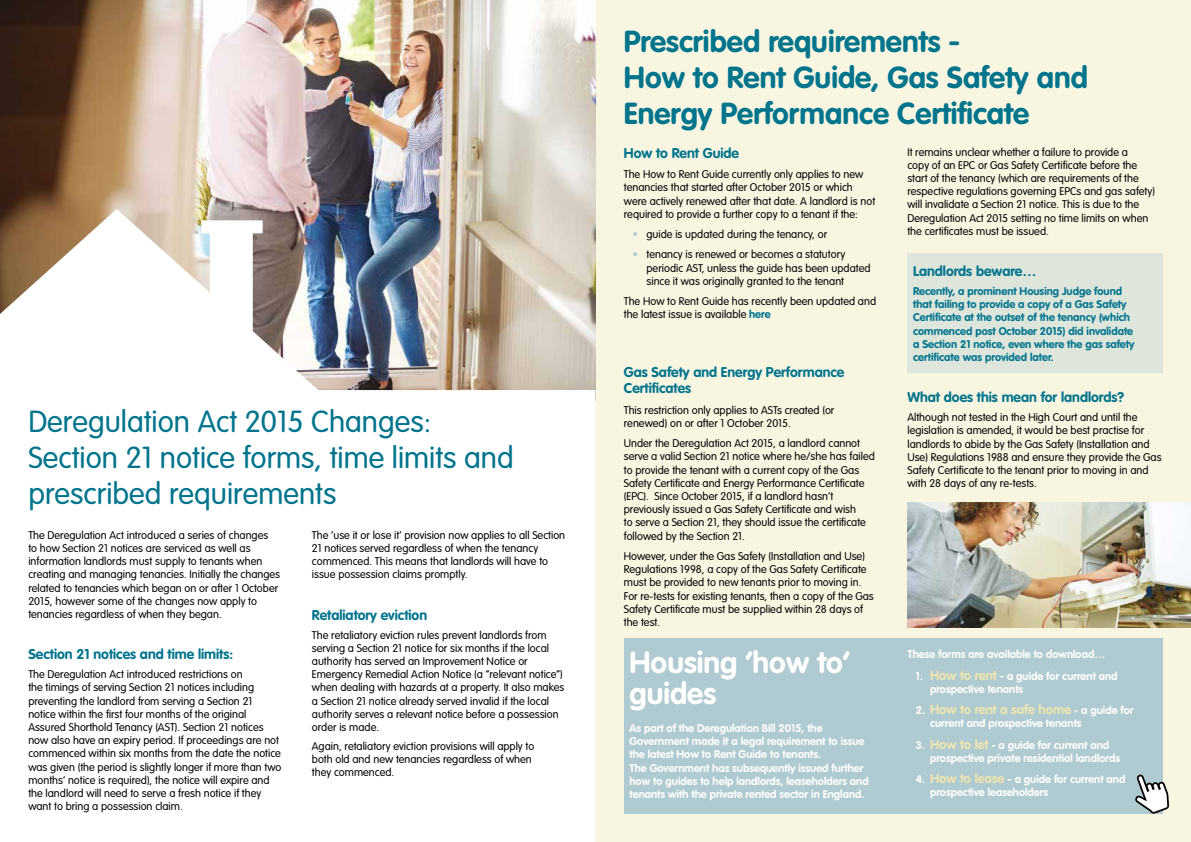
<style>
.page{position:relative;width:1191px;height:842px;background:#fff}
.page>*{position:absolute;margin:0;border:0;box-sizing:border-box;transform-origin:0 0}
.t1{font:300 30px/36px "VAG Rounded";color:#00748d}
.t2{font:700 30px/36px "VAG Rounded";color:#00748d}
.t3{font:700 30px/31px "VAG Rounded";color:#fff}
.t4{font:700 14px/16.8px "VAG Rounded";color:#00748d}
.t5{font:700 13px "VAG Rounded";color:#ede6b1}
.t6{font:300 11px/13.2px "VAG Rounded";color:#000}
.t7{font:700 11px/13.2px "VAG Rounded";color:#fff}
.t8{font:700 11px/13.2px "VAG Rounded";color:#00748d}
.s1{color:#afcad0}
.s2{font-weight:700;color:#00748d}
.s3{font-size:13px;color:#ede6b1}
.s4{font-size:11px;color:#fff}
</style>
<div class="page">
<div style="left:595px;top:0;width:596px;height:842px;background:#f8f5e1"></div>
<div style="left:907px;top:253px;width:255px;height:119px;background:#dee5db"></div>
<img style="left:0;top:0;width:595px;height:209px">
<img style="left:0;top:209px;width:595px;height:182px">
<div style="left:624px;top:638px;width:538px;height:176px;background:#afcad0"></div>
<svg style="left:1135px;top:774px;width:34px;height:40px"></svg>
<img style="left:907px;top:502px;width:284px;height:125px">
<h1 class="t1" style="left:28px;top:404px;width:487px">Deregulation Act 2015 Changes:<br>Section 21 notice forms, time limits and prescribed requirements</h1>
<p class="t6" style="left:28px;top:528px;width:253px">The Deregulation Act introduced a series of changes<br>to how Section 21 notices are serviced as well as information landlords must supply to tenants when creating and managing tenancies. Initially the changes related to tenancies which began on or after 1 October 2015, however some of the changes now apply to tenancies regardless of when they began.</p>
<p class="t4" style="left:28px;top:646px;width:206px">Section 21 notices and time limits:</p>
<p class="t6" style="left:28px;top:668px;width:255px">The Deregulation Act introduced restrictions on<br>the timings of serving Section 21 notices including preventing the landlord from serving a Section 21 notice within the first four months of the original Assured Shorthold Tenancy (AST). Section 21 notices now also have an expiry period. If proceedings are not commenced within six months from the date the notice was given (the period is slightly longer if more than two months’ notice is required), the notice will expire and the landlord will need to serve a fresh notice if they want to bring a possession claim.</p>
<p class="t6" style="left:312px;top:528px;width:255px">The ‘use it or lose it’ provision now applies to all Section 21 notices served regardless of when the tenancy commenced. This means that landlords will have to issue possession claims promptly.</p>
<p class="t4" style="left:312px;top:606px;width:117px">Retaliatory eviction</p>
<p class="t6" style="left:312px;top:628px;width:254px">The retaliatory eviction rules prevent landlords from serving a Section 21 notice for six months if the local authority has served an Improvement Notice or Emergency Remedial Action Notice (a “relevant notice”) when dealing with hazards at a property. It also makes a Section 21 notice already served invalid if the local authority serves a relevant notice before a possession order is made.</p>
<p class="t6" style="left:312px;top:739px;width:224px">Again, retaliatory eviction provisions will apply to both old and new tenancies regardless of when they commenced.</p>
<h1 class="t2" style="left:624px;top:23px;width:465px">Prescribed requirements -<br>How to Rent Guide, Gas Safety and<br>Energy Performance Certificate</h1>
<p class="t4" style="left:624px;top:144px;width:117px">How to Rent Guide</p>
<p class="t6" style="left:624px;top:168px;width:253px">The How to Rent Guide currently only applies to new tenancies that started after October 2015 or which were actively renewed after that date. A landlord is not required to provide a further copy to a tenant if the:</p>
<p class="t6" style="left:632px;top:228px;width:196px"><span class="s1">•</span> guide is updated during the tenancy, or</p>
<p class="t6" style="left:646px;top:248px;width:225px;text-indent:-14px"><span class="s1">•</span> tenancy is renewed or becomes a statutory periodic AST, unless the guide has been updated since it was originally granted to the tenant</p>
<p class="t6" style="left:624px;top:295px;width:254px">The How to Rent Guide has recently been updated and the latest issue is available <span class="s2">here</span></p>
<p class="t4" style="left:624px;top:363px;width:222px">Gas Safety and Energy Performance<br>Certificates</p>
<p class="t6" style="left:624px;top:403px;width:212px">This restriction only applies to ASTs created (or renewed) on or after 1 October 2015.</p>
<p class="t6" style="left:624px;top:437px;width:252px">Under the Deregulation Act 2015, a landlord cannot serve a valid Section 21 notice where he/she has failed to provide the tenant with a current copy of the Gas Safety Certificate and Energy Performance Certificate (EPC). Since October 2015, if a landlord hasn’t previously issued a Gas Safety Certificate and wish<br>to serve a Section 21, they should issue the certificate followed by the Section 21.</p>
<p class="t6" style="left:624px;top:549px;width:251px">However, under the Gas Safety (Installation and Use)<br>Regulations 1998, a copy of the Gas Safety Certificate must be provided to new tenants prior to moving in.<br>For re-tests for existing tenants, then a copy of the Gas Safety Certificate must be supplied within 28 days of the test.</p>
<h1 class="t3" style="left:629px;top:647px;width:222px">Housing ‘how to’ guides</h1>
<p class="t7" style="left:629px;top:721px;width:241px">As part of the Deregulation Bill 2015, the Government made it a legal requirement to issue the latest How to Rent Guide to tenants.<br>The Government has subsequently issued further how to guides to help landlords, leaseholders and tenants with the private rented sector in England.</p>
<p class="t6" style="left:907px;top:145px;width:249px">It remains unclear whether a failure to provide a<br>copy of an EPC or Gas Safety Certificate before the start of the tenancy (which are requirements of the respective regulations governing EPCs and gas safety) will invalidate a Section 21 notice. This is due to the Deregulation Act 2015 setting no time limits on when the certificates must be issued.</p>
<p class="t4" style="left:913px;top:263px;width:125px">Landlords beware…</p>
<p class="t8" style="left:913px;top:284px;width:223px">Recently, a prominent Housing Judge found that failing to provide a copy of a Gas Safety Certificate at the outset of the tenancy (which commenced post October 2015) did invalidate a Section 21 notice, even where the gas safety certificate was provided later.</p>
<p class="t4" style="left:907px;top:389px;width:218px">What does this mean for landlords?</p>
<p class="t6" style="left:907px;top:411px;width:256px">Although not tested in the High Court and until the legislation is amended, it would be best practise for landlords to abide by the Gas Safety (Installation and Use) Regulations 1988 and ensure they provide the Gas Safety Certificate to the tenant prior to moving in and with 28 days of any re-tests.</p>
<p class="t7" style="left:907px;top:648px;width:199px">These forms are available to download…</p>
<p class="t7" style="left:930px;top:669px;width:189px;text-indent:-14px">1. <span class="s3">How to rent</span> - a guide for current and prospective tenants</p>
<p class="t5" style="left:916px;top:702px;width:219px"><span class="s4">2.</span> How to rent a safe home <span class="s4">- a guide for</span></p>
<p class="t7" style="left:930px;top:717px;width:153px">current and prospective tenants</p>
<p class="t7" style="left:930px;top:738px;width:191px;text-indent:-14px">3. <span class="s3">How to let</span> - a guide for current and prospective private residential landlords</p>
<p class="t7" style="left:930px;top:772px;width:197px;text-indent:-14px">4. <span class="s3">How to lease</span> - a guide for current and prospective leaseholders</p>
</div>
